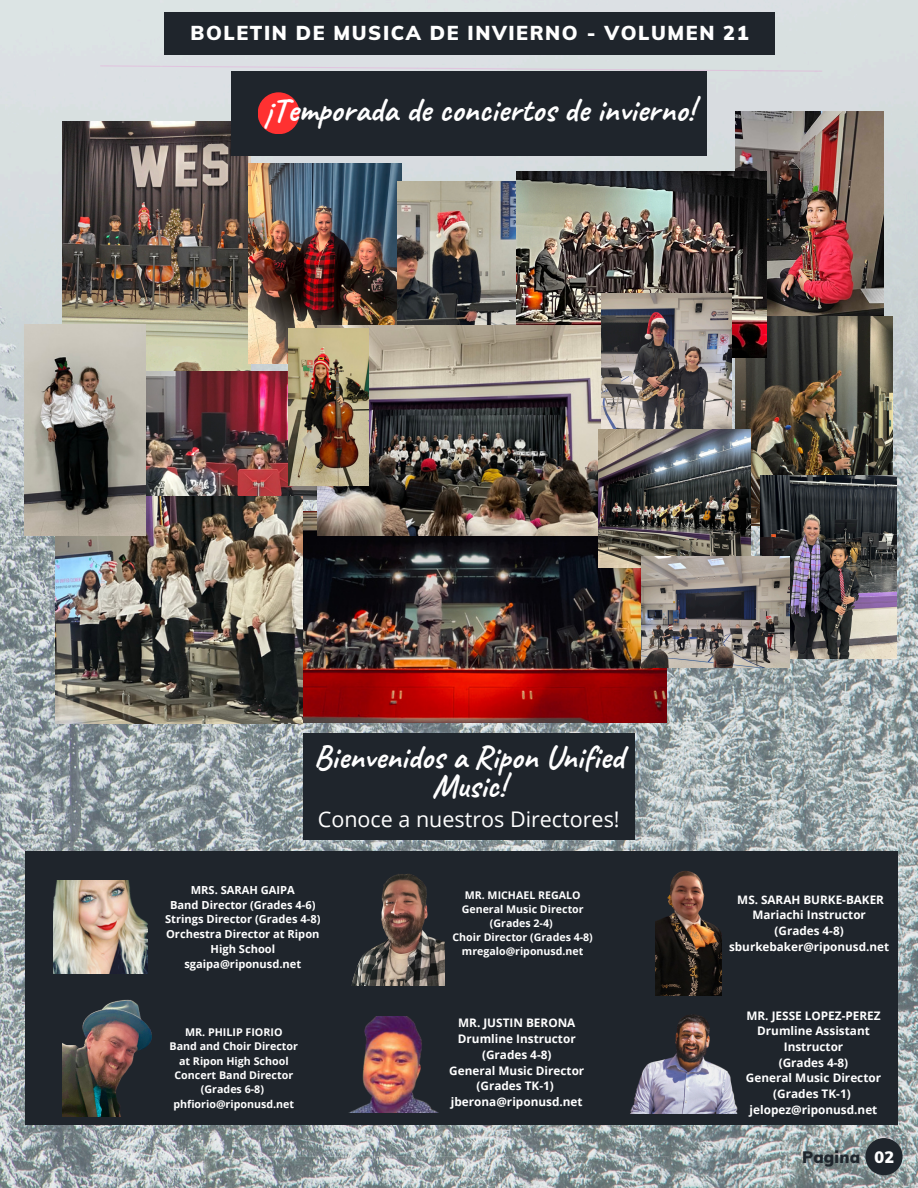
<style>
.page{position:relative;width:918px;height:1188px;background:#fff}
.page>*{position:absolute;margin:0;border:0;box-sizing:border-box;transform-origin:0 0}
.t1{font:700 33.6px "Caveat";color:#fff}
.t2{font:700 33px/29.2px "Caveat";color:#fff;text-align:center}
.t3{font:21.45px "Open Sans";color:#fff}
.t4{font:900 19.65px "Muli";letter-spacing:.08em;color:#fff}
.t5{font:900 16.2px "Muli";letter-spacing:.01em;color:#1f252c}
.t6{font:900 16.2px "Muli";color:#fff}
.t7{font:700 11.85px/15.8px "Open Sans";color:#fff;text-align:center}
.t8{font:700 11.7px "Open Sans";color:#fff}
.t9{font:700 11.1px/14.9px "Open Sans";color:#fff;text-align:center}
.t10{font:700 10.65px/14.2px "Open Sans";color:#fff;text-align:center}
</style>
<div class="page">
<img style="left:0;top:0;width:918px;height:1188px">
<svg style="left:99px;top:65px;width:724px;height:7px;background:#dadbe1"></svg>
<hr style="left:96px;top:1156px;width:573px;height:1px;background:#fff">
<div style="left:865px;top:1138px;width:38px;height:37px;background:#1f252c;border-radius:50%"></div>
<div style="left:25px;top:851px;width:873px;height:274px;background:#1f252c"></div>
<img style="left:62px;top:122px;width:188px;height:249px">
<div style="left:231px;top:71px;width:476px;height:85px;background:#1f252c"></div>
<div style="left:164px;top:12px;width:611px;height:43px;background:#1f252c"></div>
<div style="left:258px;top:92px;width:42px;height:42px;background:#ff3131;border-radius:50%"></div>
<div style="left:303px;top:733px;width:332px;height:107px;background:#1f252c"></div>
<img style="left:53px;top:880px;width:95px;height:94px">
<img style="left:350px;top:1017px;width:87px;height:95px">
<img style="left:630px;top:1014px;width:108px;height:100px">
<img style="left:655px;top:871px;width:67px;height:124px">
<img style="left:62px;top:999px;width:90px;height:118px">
<img style="left:351px;top:874px;width:94px;height:112px">
<img style="left:145px;top:372px;width:172px;height:128px">
<img style="left:735px;top:111px;width:149px;height:205px">
<img style="left:303px;top:511px;width:364px;height:212px">
<img style="left:735px;top:316px;width:158px;height:210px">
<img style="left:248px;top:163px;width:153px;height:201px">
<img style="left:397px;top:181px;width:120px;height:145px">
<img style="left:517px;top:171px;width:250px;height:187px">
<img style="left:317px;top:326px;width:284px;height:209px">
<img style="left:761px;top:476px;width:136px;height:182px">
<img style="left:55px;top:497px;width:248px;height:226px">
<img style="left:25px;top:324px;width:120px;height:212px">
<img style="left:602px;top:293px;width:129px;height:137px">
<img style="left:598px;top:430px;width:152px;height:137px">
<img style="left:641px;top:556px;width:149px;height:112px">
<img style="left:288px;top:328px;width:80px;height:158px">
<p class="t4" style="left:191px;top:20px;width:559px">BOLETIN DE MUSICA DE INVIERNO - VOLUMEN 21</p>
<p class="t1" style="left:265px;top:88px;width:431px">¡Temporada de conciertos de invierno!</p>
<p class="t2" style="left:314px;top:742px;width:311px">Bienvenidos a Ripon Unified<br>Music!</p>
<p class="t3" style="left:318px;top:804px;width:303px">Conoce a nuestros Directores!</p>
<p class="t9" style="left:191px;top:882px;width:106px">MRS. SARAH GAIPA</p>
<h2 class="t9" style="left:170px;top:897px;width:147px">Band Director (Grades 4-6)</h2>
<p class="t9" style="left:165px;top:912px;width:157px">Strings Director (Grades 4-8)</p>
<p class="t9" style="left:166px;top:927px;width:155px">Orchestra Director at Ripon<br>High School</p>
<h1 class="t9" style="left:184px;top:956px;width:118px">sgaipa@riponusd.net</h1>
<p class="t10" style="left:185px;top:1025px;width:99px">MR. PHILIP FIORIO</p>
<p class="t10" style="left:170px;top:1039px;width:130px">Band and Choir Director at Ripon High School</p>
<p class="t10" style="left:175px;top:1068px;width:120px">Concert Band Director (Grades 6-8)</p>
<p class="t10" style="left:173px;top:1096px;width:122px">phfiorio@riponusd.net</p>
<p class="t10" style="left:465px;top:887px;width:117px">MR. MICHAEL REGALO</p>
<p class="t10" style="left:462px;top:901px;width:124px">General Music Director (Grades 2-4)</p>
<p class="t10" style="left:452px;top:930px;width:142px">Choir Director (Grades 4-8)</p>
<p class="t10" style="left:462px;top:944px;width:123px">mregalo@riponusd.net</p>
<p class="t7" style="left:458px;top:1015px;width:119px">MR. JUSTIN BERONA</p>
<p class="t7" style="left:458px;top:1031px;width:119px">Drumline Instructor</p>
<p class="t7" style="left:482px;top:1046px;width:71px">(Grades 4-8)</p>
<p class="t7" style="left:449px;top:1062px;width:137px">General Music Director (Grades TK-1)</p>
<p class="t7" style="left:451px;top:1094px;width:133px">jberona@riponusd.net</p>
<p class="t8" style="left:737px;top:891px;width:148px">MS. SARAH BURKE-BAKER</p>
<p class="t8" style="left:752px;top:907px;width:115px">Mariachi Instructor</p>
<p class="t8" style="left:775px;top:923px;width:71px">(Grades 4-8)</p>
<p class="t8" style="left:729px;top:938px;width:162px">sburkebaker@riponusd.net</p>
<h1 class="t7" style="left:746px;top:1007px;width:136px">MR. JESSE LOPEZ-PEREZ</h1>
<h3 class="t7" style="left:757px;top:1023px;width:114px">Drumline Assistant<br>Instructor</h3>
<p class="t7" style="left:779px;top:1054px;width:71px">(Grades 4-8)</p>
<p class="t7" style="left:746px;top:1070px;width:137px">General Music Director (Grades TK-1)</p>
<p class="t7" style="left:750px;top:1101px;width:129px">jelopez@riponusd.net</p>
<p class="t5" style="left:802px;top:1146px;width:59px">Pagina</p>
<p class="t6" style="left:875px;top:1146px;width:21px">02</p>
</div>
